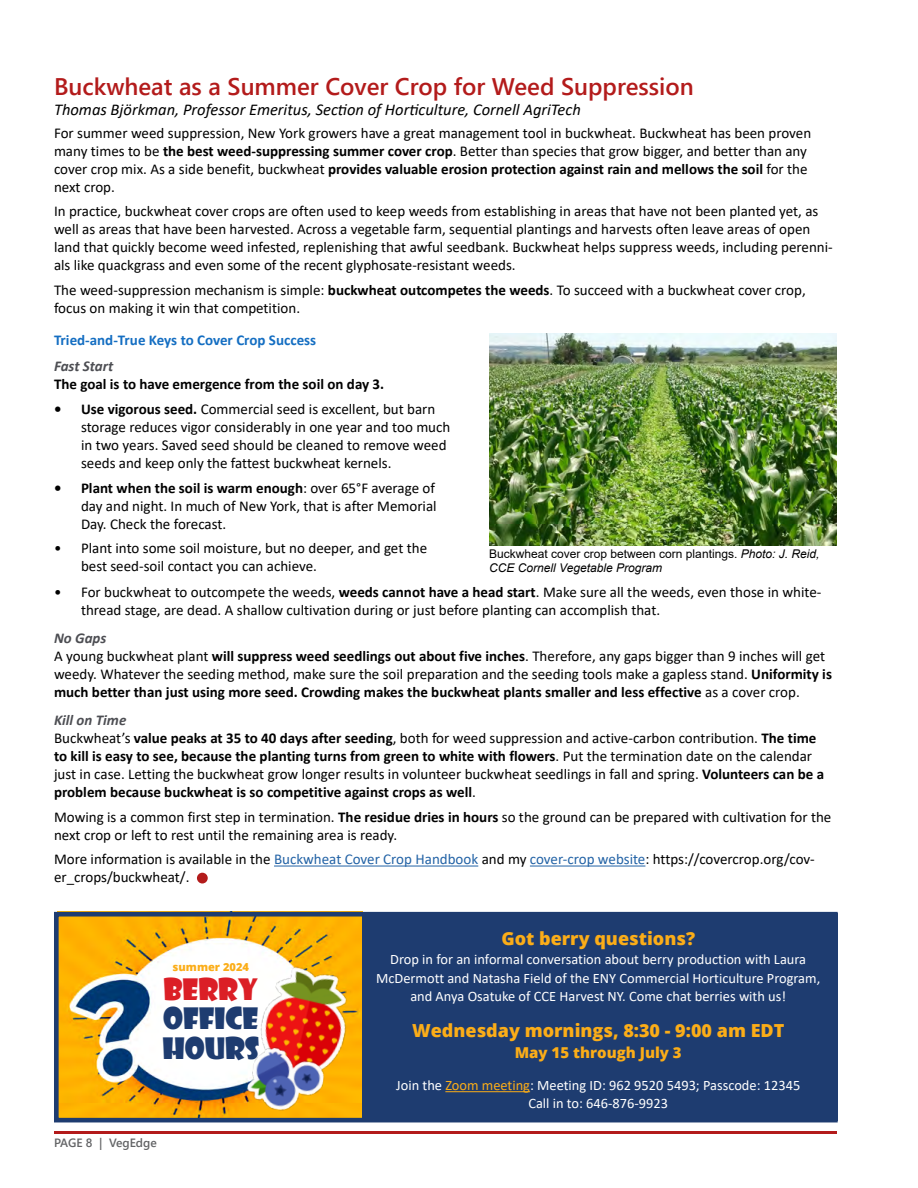
<style>
.page{position:relative;width:918px;height:1188px;background:#fff}
.page>*{position:absolute;margin:0;border:0;box-sizing:border-box;transform-origin:0 0}
.t1{font:28.8px/29.4px "Showcard Gothic";color:#1e3c70}
.t2{font:28.8px "Showcard Gothic";color:#db1f26}
.t3{font:24px "Webly Sleek UI Semibold";color:#b31b1b}
.t4{font:800 18px "Open Sans";color:#fbad18}
.t5{font:italic 16.5px "Calibri";color:#000}
.t6{font:15px/18px "Calibri";color:#000}
.t7{font:700 15px "Calibri";color:#000}
.t8{font:700 15px "Calibri";color:#146ec2}
.t9{font:800 15px "Open Sans";color:#fbad18}
.t10{font:italic 700 15px "Calibri";color:#4d4e53}
.t11{font:14.4px/18.8px "Calibri";color:#fff;text-align:center}
.t12{font:12px/14.4px "Arial";color:#000}
.t13{font:12px "Webly Sleek UI Semibold";color:#636466}
.t14{font:800 11.1px "Open Sans";color:#fbad18}
.s1{font-weight:700}
.s2{font-weight:700;font-style:italic;color:#4d4e53}
.s3{color:#2363a6}
.s4{font-style:italic}
.s5{color:#fbad18}
</style>
<div class="page">
<hr style="left:274px;top:866px;width:204px;height:1px;background:#2363a6">
<hr style="left:530px;top:866px;width:115px;height:1px;background:#2363a6">
<img style="left:489px;top:334px;width:348px;height:212px">
<div style="left:197px;top:873px;width:11px;height:10px;background:#b31b1b;border-radius:50%"></div>
<img style="left:60px;top:918px;width:302px;height:198px">
<img style="left:245px;top:955px;width:117px;height:142px">
<img style="left:238px;top:1032px;width:93px;height:91px">
<div style="left:362px;top:913px;width:475px;height:208px;background:#1e3c70"></div>
<hr style="left:445px;top:1091px;width:85px;height:1px;background:#fbad18">
<div style="left:54px;top:912px;width:784px;height:210px;border:5px solid #1e3c70"></div>
<hr style="left:54px;top:1131px;width:783px;height:3px;background:#b31b1b">
<h2 class="t3" style="left:54px;top:69px;width:641px">Buckwheat as a Summer Cover Crop for Weed Suppression</h2>
<p class="t5" style="left:54px;top:98px;width:528px">Thomas Björkman, Professor Emeritus, Section of Horticulture, Cornell AgriTech</p>
<p class="t6" style="left:54px;top:123px;width:759px">For summer weed suppression, New York growers have a great management tool in buckwheat. Buckwheat has been proven many times to be <span class="s1">the best weed-suppressing summer cover crop</span>. Better than species that grow bigger, and better than any cover crop mix. As a side benefit, buckwheat <span class="s1">provides valuable erosion protection against rain and mellows the soil</span> for the next crop.</p>
<p class="t6" style="left:54px;top:202px;width:780px">In practice, buckwheat cover crops are often used to keep weeds from establishing in areas that have not been planted yet, as well as areas that have been harvested. Across a vegetable farm, sequential plantings and harvests often leave areas of open land that quickly become weed infested, replenishing that awful seedbank. Buckwheat helps suppress weeds, including perenni&shy;als like quackgrass and even some of the recent glyphosate-resistant weeds.</p>
<p class="t6" style="left:54px;top:281px;width:753px">The weed-suppression mechanism is simple: <span class="s1">buckwheat outcompetes the weeds</span>. To succeed with a buckwheat cover crop, focus on making it win that competition.</p>
<p class="t8" style="left:54px;top:329px;width:264px">Tried-and-True Keys to Cover Crop Success</p>
<p class="t10" style="left:54px;top:356px;width:61px">Fast Start</p>
<p class="t7" style="left:54px;top:374px;width:332px">The goal is to have emergence from the soil on day 3.</p>
<p class="t6" style="left:81px;top:400px;width:371px;text-indent:-27px"><span class="s1">• Use vigorous seed.</span> Commercial seed is excellent, but barn storage reduces vigor considerably in one year and too much in two years. Saved seed should be cleaned to remove weed seeds and keep only the fattest buckwheat kernels.</p>
<p class="t6" style="left:81px;top:478px;width:357px;text-align:justify;text-indent:-27px"><span class="s1">• Plant when the soil is warm enough</span>: over 65°F average of day and night. In much of New York, that is after Memorial Day. Check the forecast.</p>
<p class="t6" style="left:81px;top:539px;width:348px;text-indent:-27px">• Plant into some soil moisture, but no deeper, and get the best seed-soil contact you can achieve.</p>
<p class="t6" style="left:81px;top:582px;width:742px;text-indent:-27px">• For buckwheat to outcompete the weeds, <span class="s1">weeds cannot have a head start</span>. Make sure all the weeds, even those in white&shy;thread stage, are dead. A shallow cultivation during or just before planting can accomplish that.</p>
<p class="t6" style="left:54px;top:628px;width:780px"><span class="s2">No Gaps<br></span>A young buckwheat plant <span class="s1">will suppress weed seedlings out about five inches</span>. Therefore, any gaps bigger than 9 inches will get weedy. Whatever the seeding method, make sure the soil preparation and the seeding tools make a gapless stand. <span class="s1">Uniformity is much better than just using more seed. Crowding makes the buckwheat plants smaller and less effective</span> as a cover crop.</p>
<p class="t6" style="left:54px;top:710px;width:772px"><span class="s2">Kill on Time<br></span>Buckwheat’s <span class="s1">value peaks at 35 to 40 days after seeding</span>, both for weed suppression and active-carbon contribution. <span class="s1">The time to kill is easy to see, because the planting turns from green to white with flowers</span>. Put the termination date on the calendar just in case. Letting the buckwheat grow longer results in volunteer buckwheat seedlings in fall and spring. <span class="s1">Volunteers can be a problem because buckwheat is so competitive against crops as well</span>.</p>
<p class="t6" style="left:54px;top:807px;width:779px">Mowing is a common first step in termination. <span class="s1">The residue dries in hours</span> so the ground can be prepared with cultivation for the next crop or left to rest until the remaining area is ready.</p>
<p class="t6" style="left:54px;top:850px;width:762px">More information is available in the <span class="s3">Buckwheat Cover Crop Handbook</span> and my <span class="s3">cover-crop website</span>: https://covercrop.org/cov&shy;er_crops/buckwheat/.</p>
<p class="t12" style="left:489px;top:547px;width:332px">Buckwheat cover crop between corn plantings. <span class="s4">Photo: J. Reid,<br>CCE Cornell Vegetable Program</span></p>
<p class="t14" style="left:173px;top:958px;width:78px">summer 2024</p>
<h1 class="t2" style="left:163px;top:970px;width:96px">BERRY</h1>
<h1 class="t1" style="left:162px;top:1003px;width:98px">OFFICE<br>HOURS</h1>
<p class="t13" style="left:54px;top:1134px;width:104px">PAGE 8 | VegEdge</p>
<p class="t4" style="left:501px;top:925px;width:195px">Got berry questions?</p>
<p class="t11" style="left:376px;top:949px;width:446px">Drop in for an informal conversation about berry production with Laura<br>McDermott and Natasha Field of the ENY Commercial Horticulture Program, and Anya Osatuke of CCE Harvest NY. Come chat berries with us!</p>
<p class="t4" style="left:412px;top:1016px;width:374px">Wednesday mornings, 8:30 - 9:00 am EDT</p>
<p class="t9" style="left:515px;top:1041px;width:169px">May 15 through July 3</p>
<p class="t11" style="left:396px;top:1076px;width:406px;line-height:17.9px">Join the <span class="s5">Zoom meeting</span>: Meeting ID: 962 9520 5493; Passcode: 12345<br>Call in to: 646-876-9923</p>
</div>
